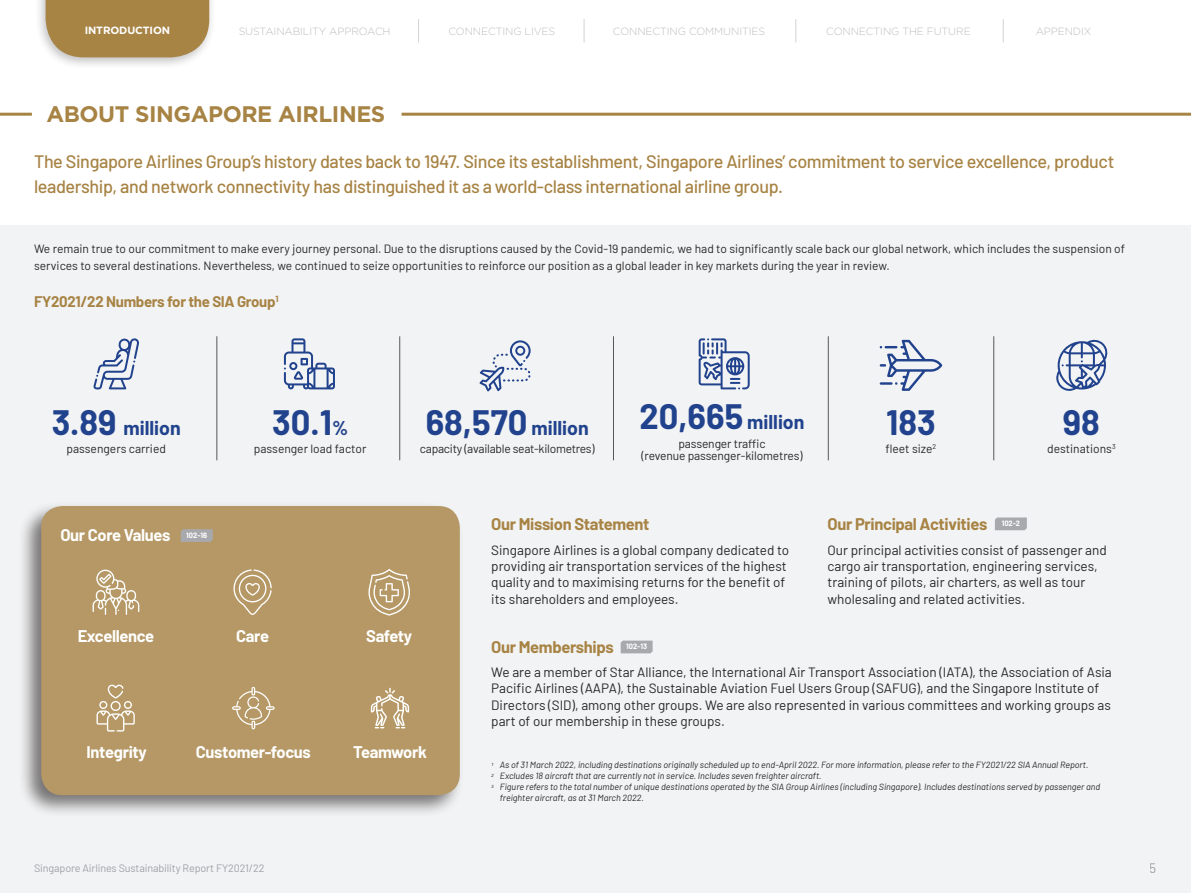
<style>
.page{position:relative;width:1191px;height:893px;background:#fff}
.page>*{position:absolute;margin:0;border:0;box-sizing:border-box;transform-origin:0 0}
.t1{font:700 34.5px "Barlow";color:#21428d}
.t2{font:700 22.5px "Gotham";letter-spacing:-.02em;color:#a78344}
.t3{font:700 19.5px "Barlow";color:#21428d}
.t4{font:500 18px/24.6px "Barlow";letter-spacing:-.02em;color:#a78344}
.t5{font:700 16.5px "Barlow";letter-spacing:-.02em;color:#fff}
.t6{font:700 16.5px "Barlow";letter-spacing:-.02em;color:#a78344}
.t7{font:700 15px "Barlow";letter-spacing:-.02em;color:#a78344}
.t8{font:13.65px "Barlow";color:#a8a9ad}
.t9{font:13.5px/16.2px "Barlow";color:#292829}
.t10{font:12px/16.5px "Barlow";color:#292829}
.t11{font:12px "Barlow";letter-spacing:-.02em;color:#292829}
.t12{font:10.8px "Barlow";letter-spacing:-.01em;color:#a8a9ad}
.t13{font:300 10.5px "Gotham";letter-spacing:-.01em;color:#bfbebf}
.t14{font:700 10.5px "Gotham";letter-spacing:-.01em;color:#fff}
.t15{font:italic 9px "Barlow";color:#292829}
.t16{font:700 7.5px "Barlow";color:#fff}
.s1{font-size:34.5px}
.s2{font-size:19.5px}
</style>
<div class="page">
<div style="left:0;top:225px;width:1191px;height:668px;background:#f2f3f4"></div>
<div style="left:18px;top:500px;width:447px;height:318px;background:#231f20;opacity:.75"></div>
<div style="left:41px;top:506px;width:419px;height:289px;background:#b59865;border-radius:21px"></div>
<svg style="left:181px;top:529px;width:32px;height:13px"></svg>
<svg style="left:232px;top:687px;width:43px;height:42px"></svg>
<svg style="left:96px;top:684px;width:39px;height:47px"></svg>
<svg style="left:371px;top:688px;width:38px;height:40px"></svg>
<svg style="left:93px;top:570px;width:46px;height:45px"></svg>
<svg style="left:233px;top:569px;width:39px;height:46px"></svg>
<svg style="left:368px;top:569px;width:42px;height:47px"></svg>
<svg style="left:93px;top:338px;width:46px;height:51px"></svg>
<svg style="left:284px;top:338px;width:51px;height:51px"></svg>
<svg style="left:479px;top:340px;width:51px;height:51px"></svg>
<svg style="left:879px;top:340px;width:63px;height:51px"></svg>
<svg style="left:698px;top:338px;width:51px;height:51px"></svg>
<svg style="left:1056px;top:339px;width:52px;height:52px"></svg>
<hr style="left:0;top:113px;width:32px;height:3px;background:#a78344">
<hr style="left:401px;top:113px;width:790px;height:3px;background:#a78344">
<hr style="left:217px;top:336px;width:1px;height:124px;background:#57585a">
<hr style="left:399px;top:336px;width:1px;height:124px;background:#57585a">
<hr style="left:613px;top:336px;width:1px;height:124px;background:#57585a">
<hr style="left:828px;top:336px;width:1px;height:124px;background:#57585a">
<hr style="left:993px;top:336px;width:1px;height:124px;background:#57585a">
<svg style="left:995px;top:517px;width:31px;height:13px"></svg>
<svg style="left:620px;top:641px;width:32px;height:12px"></svg>
<div style="left:35px;top:0;width:182px;height:70px;background:#231f20;opacity:.28"></div>
<div style="left:46px;top:0;width:163px;height:57px;background:#a78344"></div>
<svg style="left:418px;top:19px;width:1px;height:23px"></svg>
<svg style="left:584px;top:19px;width:1px;height:23px"></svg>
<svg style="left:795px;top:19px;width:1px;height:23px"></svg>
<svg style="left:1003px;top:19px;width:1px;height:23px"></svg>
<p class="t14" style="left:85px;top:24px;width:87px">INTRODUCTION</p>
<p class="t13" style="left:239px;top:26px;width:153px">SUSTAINABILITY APPROACH</p>
<p class="t13" style="left:448px;top:26px;width:108px">CONNECTING LIVES</p>
<p class="t13" style="left:613px;top:26px;width:154px">CONNECTING COMMUNITIES</p>
<p class="t13" style="left:826px;top:26px;width:146px">CONNECTING THE FUTURE</p>
<p class="t13" style="left:1035px;top:26px;width:57px">APPENDIX</p>
<h2 class="t2" style="left:46px;top:99px;width:340px">ABOUT SINGAPORE AIRLINES</h2>
<p class="t4" style="left:34px;top:148px;width:1081px">The Singapore Airlines Group’s history dates back to 1947. Since its establishment, Singapore Airlines’ commitment to service excellence, product leadership, and network connectivity has distinguished it as a world-class international airline group.</p>
<p class="t10" style="left:34px;top:240px;width:1092px">We remain true to our commitment to make every journey personal. Due to the disruptions caused by the Covid-19 pandemic, we had to significantly scale back our global network, which includes the suspension of services to several destinations. Nevertheless, we continued to seize opportunities to reinforce our position as a global leader in key markets during the year in review.</p>
<p class="t7" style="left:34px;top:291px;width:246px">FY2021/22 Numbers for the SIA Group<sup>1</sup></p>
<h3 class="t3" style="left:52px;top:413px;width:131px"><span class="s1">3.89</span> million</h3>
<p class="t10" style="left:67px;top:440px;width:101px">passengers carried</p>
<h1 class="t1" style="left:272px;top:397px;width:77px">30.1<span class="s2">%</span></h1>
<p class="t10" style="left:254px;top:440px;width:114px">passenger load factor</p>
<h3 class="t3" style="left:426px;top:413px;width:164px"><span class="s1">68,570</span> million</h3>
<p class="t11" style="left:420px;top:440px;width:176px">capacity (available seat-kilometres)</p>
<h3 class="t3" style="left:639px;top:407px;width:166px"><span class="s1">20,665</span> million</h3>
<p class="t10" style="left:641px;top:436px;width:163px;line-height:12px;text-align:center">passenger traffic<br>(revenue passenger-kilometres)</p>
<h1 class="t1" style="left:886px;top:397px;width:51px">183</h1>
<p class="t10" style="left:885px;top:440px;width:52px">fleet size<sup>2</sup></p>
<h1 class="t1" style="left:1063px;top:397px;width:38px">98</h1>
<p class="t10" style="left:1047px;top:440px;width:70px">destinations<sup>3</sup></p>
<p class="t5" style="left:60px;top:523px;width:148px">Our Core Values <sup>102-16</sup></p>
<p class="t5" style="left:78px;top:624px;width:78px">Excellence</p>
<p class="t5" style="left:236px;top:624px;width:34px">Care</p>
<p class="t5" style="left:366px;top:624px;width:47px">Safety</p>
<p class="t6" style="left:491px;top:512px;width:160px">Our Mission Statement</p>
<p class="t9" style="left:491px;top:541px;width:299px">Singapore Airlines is a global company dedicated to providing air transportation services of the highest quality and to maximising returns for the benefit of its shareholders and employees.</p>
<p class="t6" style="left:827px;top:512px;width:161px">Our Principal Activities</p>
<p class="t9" style="left:827px;top:541px;width:281px">Our principal activities consist of passenger and cargo air transportation, engineering services, training of pilots, air charters, as well as tour wholesaling and related activities.</p>
<p class="t16" style="left:1001px;top:518px;width:20px">102-2</p>
<p class="t6" style="left:491px;top:634px;width:124px">Our Memberships</p>
<p class="t9" style="left:491px;top:663px;width:622px">We are a member of Star Alliance, the International Air Transport Association (IATA), the Association of Asia Pacific Airlines (AAPA), the Sustainable Aviation Fuel Users Group (SAFUG), and the Singapore Institute of Directors (SID), among other groups. We are also represented in various committees and working groups as part of our membership in these groups.</p>
<p class="t16" style="left:626px;top:641px;width:22px">102-13</p>
<p class="t5" style="left:87px;top:740px;width:62px">Integrity</p>
<p class="t5" style="left:196px;top:740px;width:116px">Customer-focus</p>
<p class="t5" style="left:353px;top:740px;width:75px">Teamwork</p>
<p class="t15" style="left:491px;top:758px;width:598px"><sup>1</sup> As of 31 March 2022, including destinations originally scheduled up to end-April 2022. For more information, please refer to the FY2021/22 SIA Annual Report.</p>
<p class="t15" style="left:491px;top:769px;width:332px"><sup>2</sup> Excludes 18 aircraft that are currently not in service. Includes seven freighter aircraft.</p>
<p class="t15" style="left:491px;top:780px;width:610px"><sup>3</sup> Figure refers to the total number of unique destinations operated by the SIA Group Airlines (including Singapore). Includes destinations served by passenger and</p>
<p class="t15" style="left:500px;top:791px;width:146px">freighter aircraft, as at 31 March 2022.</p>
<p class="t12" style="left:34px;top:860px;width:232px">Singapore Airlines Sustainability Report FY2021/22</p>
<p class="t8" style="left:1149px;top:858px;width:9px">5</p>
</div>
